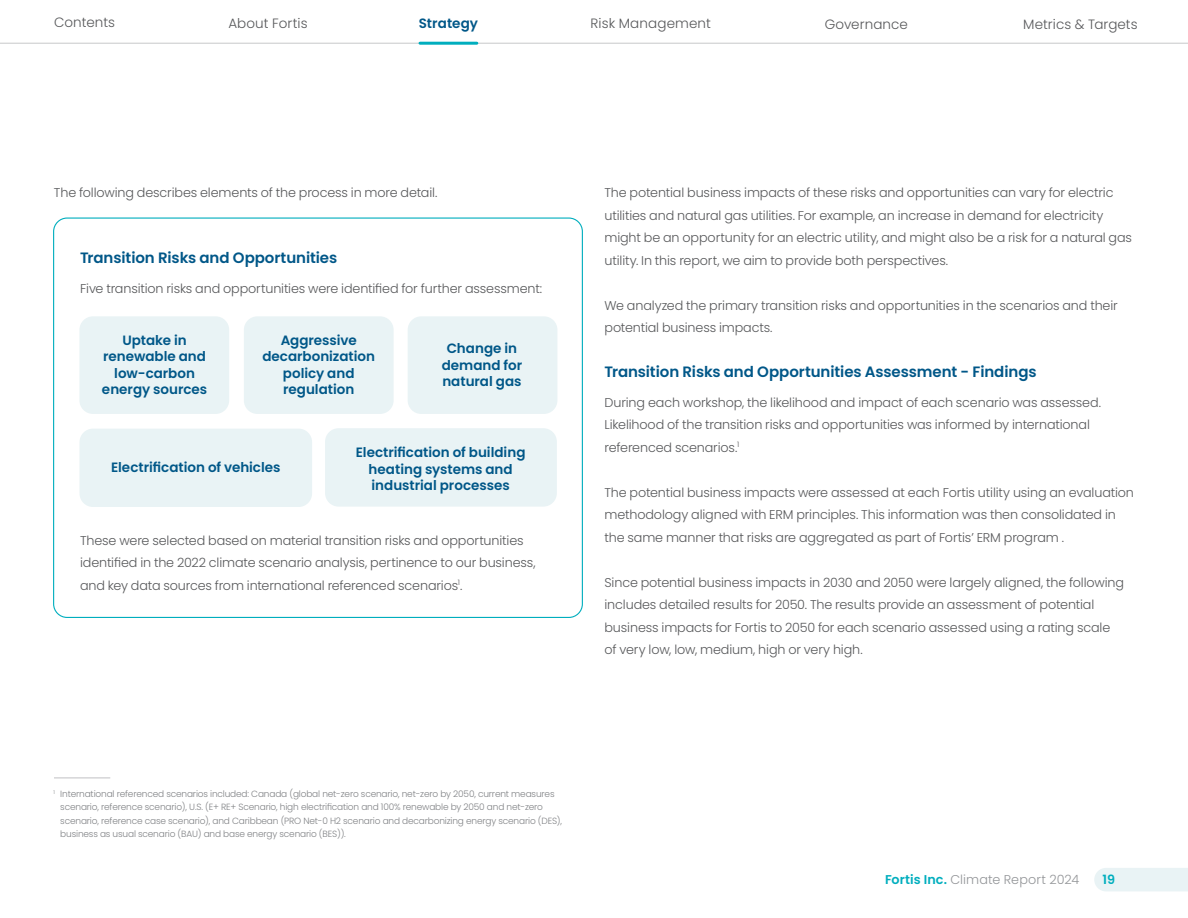
<style>
.page{position:relative;width:1188px;height:918px;background:#fff}
.page>*{position:absolute;margin:0;border:0;box-sizing:border-box;transform-origin:0 0}
.t1{font:600 15px "Poppins";letter-spacing:-.005em;color:#005788}
.t2{font:600 13.5px/16.5px "Poppins";color:#005788;text-align:center}
.t3{font:300 13.5px "Poppins";letter-spacing:.005em;color:#58595b}
.t4{font:300 12.75px/22.5px "Poppins";letter-spacing:-.01em;color:#58595b}
.t5{font:300 12.75px "Poppins";letter-spacing:.01em;color:#939598}
.t6{font:600 12.75px "Poppins";color:#00aebe}
.t7{font:300 9px/13.5px "Poppins";letter-spacing:-.02em;color:#808285}
.s1{font-weight:600;color:#00aebe}
.s2{color:#fff}
</style>
<div class="page">
<div style="left:1094px;top:868px;width:94px;height:23px;background:#e9f3f5"></div>
<hr style="left:54px;top:777px;width:56px;height:1px;background:#c7c8ca">
<div style="left:80px;top:429px;width:232px;height:78px;background:#e9f3f5;border-radius:14px"></div>
<div style="left:325px;top:428px;width:232px;height:79px;background:#e9f3f5;border-radius:14px"></div>
<div style="left:244px;top:316px;width:150px;height:98px;background:#e9f3f5;border-radius:13px"></div>
<div style="left:408px;top:316px;width:149px;height:98px;background:#e9f3f5;border-radius:13px"></div>
<div style="left:79px;top:316px;width:150px;height:98px;background:#e9f3f5;border-radius:13px"></div>
<hr style="left:0;top:43px;width:1188px;height:1px;background:#c7c8ca">
<hr style="left:420px;top:42px;width:57px;height:3px;background:#00aebe">
<p class="t3" style="left:54px;top:14px;width:63px">Contents</p>
<p class="t3" style="left:228px;top:16px;width:81px">About Fortis</p>
<p class="t2" style="left:419px;top:15px;width:61px">Strategy</p>
<p class="t3" style="left:591px;top:16px;width:122px">Risk Management</p>
<p class="t3" style="left:825px;top:16px;width:85px">Governance</p>
<p class="t3" style="left:1023px;top:16px;width:116px">Metrics &amp; Targets</p>
<p class="t4" style="left:54px;top:182px;width:385px">The following describes elements of the process in more detail.</p>
<p class="t1" style="left:80px;top:249px;width:259px">Transition Risks and Opportunities</p>
<p class="t4" style="left:80px;top:277px;width:464px">Five transition risks and opportunities were identified for further assessment:</p>
<p class="t2" style="left:102px;top:332px;width:107px">Uptake in renewable and low-carbon energy sources</p>
<p class="t2" style="left:262px;top:332px;width:114px">Aggressive decarbonization policy and regulation</p>
<p class="t2" style="left:442px;top:340px;width:82px">Change in demand for natural gas</p>
<p class="t2" style="left:111px;top:459px;width:171px">Electrification of vehicles</p>
<p class="t2" style="left:356px;top:444px;width:171px">Electrification of building heating systems and industrial processes</p>
<p class="t4" style="left:80px;top:529px;width:457px">These were selected based on material transition risks and opportunities identified in the 2022 climate scenario analysis, pertinence to our business, and key data sources from international referenced scenarios<sup>1</sup>.</p>
<p class="t4" style="left:604px;top:182px;width:529px">The potential business impacts of these risks and opportunities can vary for electric utilities and natural gas utilities. For example, an increase in demand for electricity might be an opportunity for an electric utility, and might also be a risk for a natural gas utility. In this report, we aim to provide both perspectives.</p>
<p class="t4" style="left:604px;top:294px;width:515px">We analyzed the primary transition risks and opportunities in the scenarios and their potential business impacts.</p>
<p class="t1" style="left:604px;top:363px;width:434px">Transition Risks and Opportunities Assessment - Findings</p>
<p class="t4" style="left:604px;top:391px;width:498px">During each workshop, the likelihood and impact of each scenario was assessed.<br>Likelihood of the transition risks and opportunities was informed by international referenced scenarios.<sup>1</sup></p>
<p class="t4" style="left:604px;top:481px;width:531px">The potential business impacts were assessed at each Fortis utility using an evaluation methodology aligned with ERM principles. This information was then consolidated in the same manner that risks are aggregated as part of Fortis’ ERM program .</p>
<p class="t4" style="left:604px;top:571px;width:521px">Since potential business impacts in 2030 and 2050 were largely aligned, the following includes detailed results for 2050. The results provide an assessment of potential business impacts for Fortis to 2050 for each scenario assessed using a rating scale of very low, low, medium, high or very high.</p>
<p class="t7" style="left:60px;top:787px;width:503px;text-indent:-7px"><sup>1</sup> International referenced scenarios included: Canada (global net-zero scenario, net-zero by 2050, current measures scenario, reference scenario), U.S. (E+ RE+ Scenario, high electrification and 100% renewable by 2050 and net-zero scenario, reference case scenario), and Caribbean (PRO Net-0 H2 scenario and decarbonizing energy scenario (DES), business as usual scenario (BAU) and base energy scenario (BES)).</p>
<p class="t5" style="left:885px;top:872px;width:196px"><span class="s1">Fortis Inc.</span> Climate Report 2024</p>
<p class="t6" style="left:1102px;top:872px;width:20px">19<span class="s2">19</span></p>
</div>
